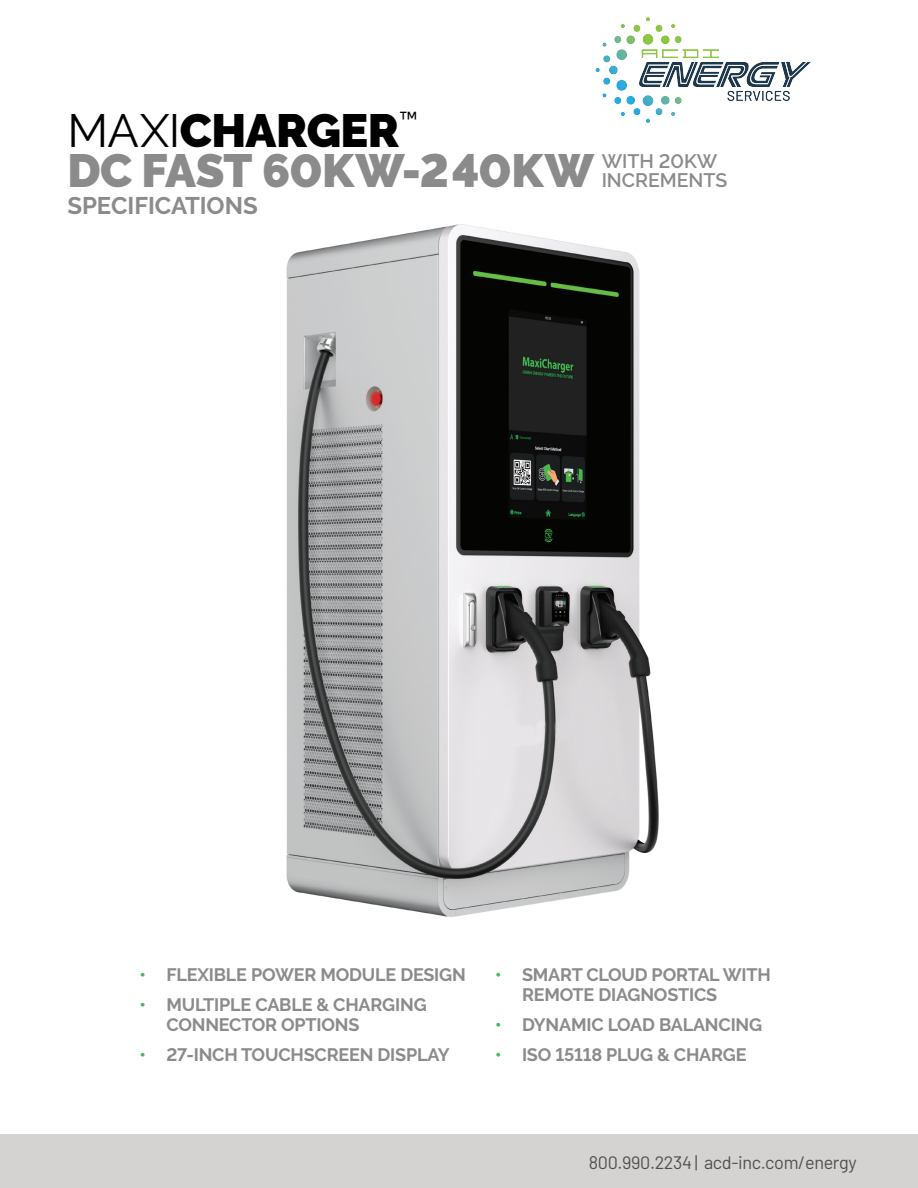
<style>
.page{position:relative;width:918px;height:1188px;background:#fff}
.page>*{position:absolute;margin:0;border:0;box-sizing:border-box;transform-origin:0 0}
.t1{font:900 46.5px/40.5px "Raleway";letter-spacing:-.015em;color:#8c8b8b}
.t2{font:700 24px "Raleway";letter-spacing:-.005em;color:#8c8b8b}
.t3{font:600 19.5px/19px "Raleway";color:#8c8b8b}
.t4{font:700 18px/19.5px "Raleway";letter-spacing:-.01em;color:#8c8b8b}
.t5{font:18px "Barlow";letter-spacing:-.02em;color:#50504f}
.s1{font-weight:400;color:#000}
.s2{color:#000}
.s3{color:#49b859}
</style>
<div class="page">
<div style="left:0;top:1134px;width:918px;height:54px;background:#d5d3d2"></div>
<img style="left:286px;top:224px;width:373px;height:693px">
<img style="left:595px;top:17px;width:216px;height:106px">
<h1 class="t1" style="left:68px;top:110px;width:528px"><span class="s1">MAXI</span><span class="s2">CHARGER</span><sup>™<br></sup>DC FAST 60KW-240KW</h1>
<h2 class="t2" style="left:68px;top:192px;width:192px">SPECIFICATIONS</h2>
<p class="t3" style="left:602px;top:152px;width:127px">WITH 20KW<br>INCREMENTS</p>
<p class="t4" style="left:139px;top:965px;width:328px"><span class="s3">•</span> FLEXIBLE POWER MODULE DESIGN</p>
<p class="t4" style="left:166px;top:995px;width:262px;text-indent:-27px"><span class="s3">•</span> MULTIPLE CABLE &amp; CHARGING<br>CONNECTOR OPTIONS</p>
<p class="t4" style="left:139px;top:1045px;width:312px"><span class="s3">•</span> 27-INCH TOUCHSCREEN DISPLAY</p>
<p class="t4" style="left:522px;top:965px;width:250px;text-indent:-27px"><span class="s3">•</span> SMART CLOUD PORTAL WITH<br>REMOTE DIAGNOSTICS</p>
<p class="t4" style="left:495px;top:1015px;width:269px"><span class="s3">•</span> DYNAMIC LOAD BALANCING</p>
<p class="t4" style="left:495px;top:1045px;width:253px"><span class="s3">•</span> ISO 15118 PLUG &amp; CHARGE</p>
<p class="t5" style="left:589px;top:1149px;width:269px">800.990.2234 | acd-inc.com/energy</p>
</div>
